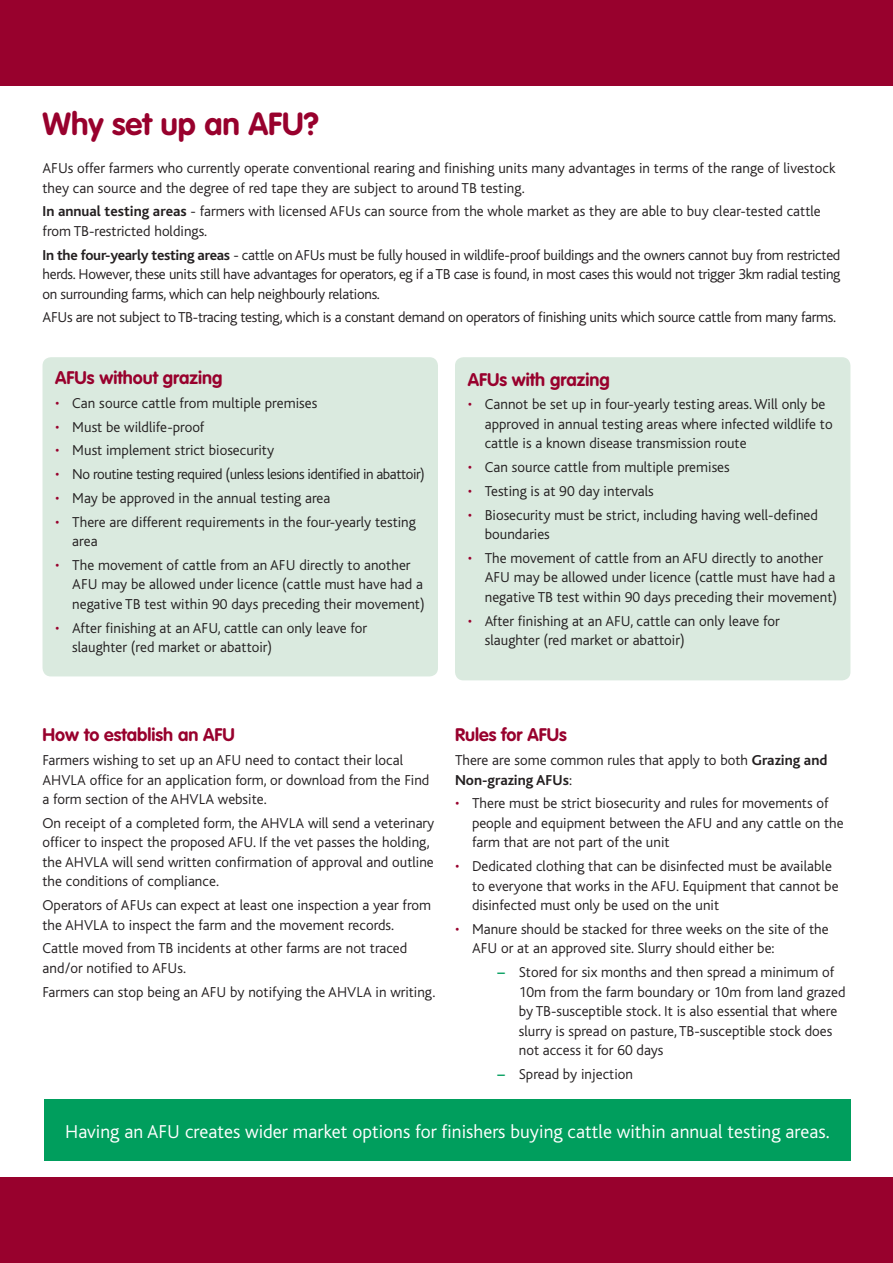
<style>
.page{position:relative;width:893px;height:1263px;background:#fff}
.page>*{position:absolute;margin:0;border:0;box-sizing:border-box;transform-origin:0 0}
.t1{font:700 31.5px "VAG Rounded";color:#98012d}
.t2{font:300 19.5px "Bliss";color:#fff}
.t3{font:700 18px "VAG Rounded";color:#98012d}
.t4{font:300 15px/19.5px "Bliss";color:#231f20}
.t5{font:300 15px "Bliss";letter-spacing:-.02em;color:#231f20}
.t6{font:300 15px "Bliss";letter-spacing:-.03em;color:#231f20}
.s1{font-weight:700}
.s2{color:#98012d}
.s3{font-weight:700;color:#009e5d}
</style>
<div class="page">
<div style="left:0;top:0;width:893px;height:85px;background:#98012d"></div>
<div style="left:0;top:1178px;width:893px;height:85px;background:#98012d"></div>
<div style="left:43px;top:357px;width:395px;height:319px;background:#daeadf;border-radius:9px"></div>
<div style="left:455px;top:357px;width:395px;height:323px;background:#daeadf;border-radius:9px"></div>
<div style="left:44px;top:1099px;width:806px;height:62px;background:#009e5d"></div>
<h1 class="t1" style="left:43px;top:106px;width:278px">Why set up an AFU?</h1>
<p class="t4" style="left:43px;top:159px;width:794px">AFUs offer farmers who currently operate conventional rearing and finishing units many advantages in terms of the range of livestock they can source and the degree of red tape they are subject to around TB testing.</p>
<p class="t4" style="left:43px;top:202px;width:780px"><span class="s1">In annual testing areas</span> - farmers with licensed AFUs can source from the whole market as they are able to buy clear-tested cattle from TB-restricted holdings.</p>
<p class="t4" style="left:43px;top:245px;width:799px;text-align:justify"><span class="s1">In the four-yearly testing areas</span> - cattle on AFUs must be fully housed in wildlife-proof buildings and the owners cannot buy from restricted herds. However, these units still have advantages for operators, eg if a TB case is found, in most cases this would not trigger 3km radial testing on surrounding farms, which can help neighbourly relations.</p>
<p class="t5" style="left:43px;top:309px;width:795px">AFUs are not subject to TB-tracing testing, which is a constant demand on operators of finishing units which source cattle from many farms.</p>
<p class="t3" style="left:55px;top:367px;width:169px">AFUs without grazing</p>
<p class="t4" style="left:55px;top:393px;width:263px"><span class="s2">•</span> Can source cattle from multiple premises</p>
<p class="t4" style="left:55px;top:417px;width:151px"><span class="s2">•</span> Must be wildlife-proof</p>
<p class="t4" style="left:55px;top:441px;width:220px"><span class="s2">•</span> Must implement strict biosecurity</p>
<p class="t6" style="left:55px;top:466px;width:371px"><span class="s2">•</span> No routine testing required (unless lesions identified in abattoir)</p>
<p class="t4" style="left:55px;top:488px;width:277px"><span class="s2">•</span> May be approved in the annual testing area</p>
<p class="t4" style="left:72px;top:512px;width:345px;text-indent:-17px"><span class="s2">•</span> There are different requirements in the four-yearly testing area</p>
<p class="t4" style="left:72px;top:555px;width:354px;text-indent:-17px"><span class="s2">•</span> The movement of cattle from an AFU directly to another<br>AFU may be allowed under licence (cattle must have had a negative TB test within 90 days preceding their movement)</p>
<p class="t4" style="left:72px;top:618px;width:296px;text-indent:-17px"><span class="s2">•</span> After finishing at an AFU, cattle can only leave for slaughter (red market or abattoir)</p>
<p class="t3" style="left:468px;top:369px;width:143px">AFUs with grazing</p>
<p class="t4" style="left:485px;top:395px;width:349px;text-indent:-17px"><span class="s2">•</span> Cannot be set up in four-yearly testing areas. Will only be approved in annual testing areas where infected wildlife to cattle is a known disease transmission route</p>
<p class="t4" style="left:468px;top:458px;width:263px"><span class="s2">•</span> Can source cattle from multiple premises</p>
<p class="t4" style="left:468px;top:481px;width:187px"><span class="s2">•</span> Testing is at 90 day intervals</p>
<p class="t4" style="left:485px;top:505px;width:335px;text-indent:-17px"><span class="s2">•</span> Biosecurity must be strict, including having well-defined boundaries</p>
<p class="t4" style="left:485px;top:548px;width:354px;text-indent:-17px"><span class="s2">•</span> The movement of cattle from an AFU directly to another<br>AFU may be allowed under licence (cattle must have had a negative TB test within 90 days preceding their movement)</p>
<p class="t4" style="left:485px;top:611px;width:296px;text-indent:-17px"><span class="s2">•</span> After finishing at an AFU, cattle can only leave for slaughter (red market or abattoir)</p>
<p class="t3" style="left:43px;top:724px;width:194px">How to establish an AFU</p>
<p class="t4" style="left:43px;top:751px;width:388px">Farmers wishing to set up an AFU need to contact their local<br>AHVLA office for an application form, or download from the Find a form section of the AHVLA website.</p>
<p class="t4" style="left:43px;top:813px;width:393px">On receipt of a completed form, the AHVLA will send a veterinary officer to inspect the proposed AFU. If the vet passes the holding, the AHVLA will send written confirmation of approval and outline the conditions of compliance.</p>
<p class="t4" style="left:43px;top:896px;width:390px">Operators of AFUs can expect at least one inspection a year from the AHVLA to inspect the farm and the movement records.</p>
<p class="t4" style="left:43px;top:939px;width:366px">Cattle moved from TB incidents at other farms are not traced and/or notified to AFUs.</p>
<p class="t4" style="left:43px;top:982px;width:394px">Farmers can stop being an AFU by notifying the AHVLA in writing.</p>
<p class="t3" style="left:455px;top:724px;width:113px">Rules for AFUs</p>
<p class="t4" style="left:455px;top:751px;width:374px">There are some common rules that apply to both <span class="s1">Grazing and<br>Non-grazing AFUs</span>:</p>
<p class="t4" style="left:472px;top:794px;width:373px;text-indent:-17px"><span class="s2">•</span> There must be strict biosecurity and rules for movements of people and equipment between the AFU and any cattle on the farm that are not part of the unit</p>
<p class="t4" style="left:472px;top:857px;width:368px;text-indent:-17px"><span class="s2">•</span> Dedicated clothing that can be disinfected must be available to everyone that works in the AFU. Equipment that cannot be disinfected must only be used on the unit</p>
<p class="t4" style="left:472px;top:919px;width:358px;text-indent:-17px"><span class="s2">•</span> Manure should be stacked for three weeks on the site of the<br>AFU or at an approved site. Slurry should either be:</p>
<p class="t4" style="left:519px;top:963px;width:328px;text-indent:-21px"><span class="s3">–</span> Stored for six months and then spread a minimum of 10m from the farm boundary or 10m from land grazed by TB-susceptible stock. It is also essential that where slurry is spread on pasture, TB-susceptible stock does not access it for 60 days</p>
<p class="t4" style="left:497px;top:1064px;width:137px"><span class="s3">–</span> Spread by injection</p>
<h2 class="t2" style="left:65px;top:1121px;width:766px">Having an AFU creates wider market options for finishers buying cattle within annual testing areas.</h2>
</div>
